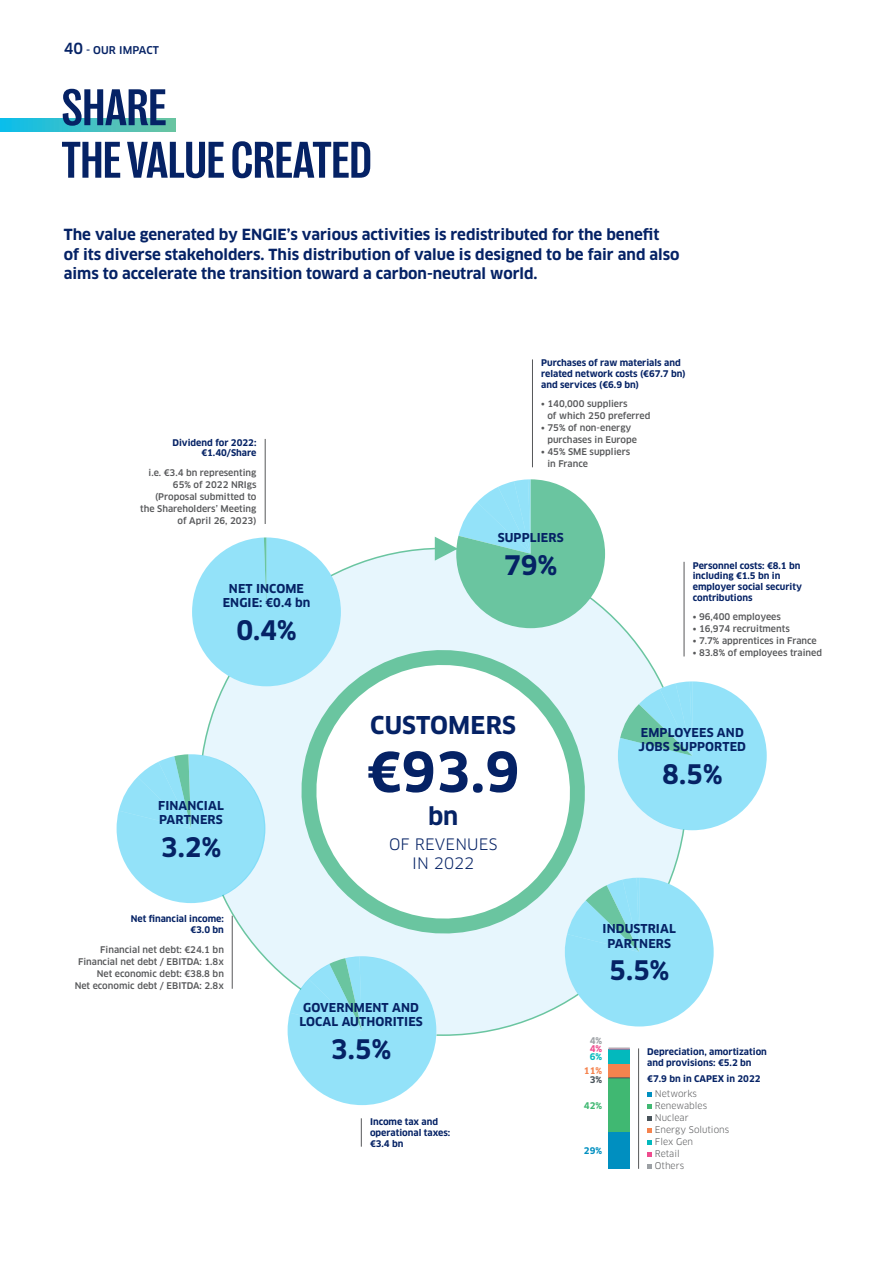
<style>
.page{position:relative;width:893px;height:1263px;background:#fff}
.page>*{position:absolute;margin:0;border:0;box-sizing:border-box;transform-origin:0 0}
.t1{font:700 54px "Clan OT";color:#052265}
.t2{font:700 condensed 52.5px/52.5px "Right Grotesk";color:#052265}
.t3{font:700 26.4px "Clan OT";color:#052265}
.t4{font:700 24px "Clan OT";letter-spacing:.01em;color:#052265}
.t5{font:15.45px/18.5px "Clan OT";letter-spacing:.01em;color:#052265;text-align:center}
.t6{font:700 15px/19.5px "Clan OT";color:#052265}
.t7{font:700 12px/14.4px "Clan OT";letter-spacing:.01em;color:#052265;text-align:center}
.t8{font:500 10.5px "Clan OT";letter-spacing:.01em;color:#052265}
.t9{font:500 9px/12px "Clan OT";color:#57585a}
.t10{font:700 9px/10.8px "Clan OT";color:#052265}
.t11{font:9px "Clan OT";color:#57585a}
.t12{font:700 9px "Clan OT";color:#40b872}
.t13{font:700 9px "Clan OT";color:#008fc0}
.t14{font:700 9px "Clan OT";color:#f5834e}
.t15{font:700 9px "Clan OT";color:#48535a}
.t16{font:700 9px "Clan OT";color:#03b9bd}
.t17{font:700 9px "Clan OT";color:#ef4b8e}
.t18{font:700 9px "Clan OT";color:#9ca0a4}
.s1{font-size:15px}
</style>
<div class="page">
<div style="left:200px;top:548px;width:487px;height:487px;background:#e7f6fd;border-radius:50%"></div>
<svg style="left:287px;top:637px;width:298px;height:297px"></svg>
<svg style="left:304px;top:652px;width:279px;height:279px;fill:#fff"></svg>
<hr style="left:232px;top:916px;width:1px;height:73px;background:#57585a">
<hr style="left:532px;top:359px;width:1px;height:108px;background:#57585a">
<svg style="left:0;top:118px;width:176px;height:14px;background:#3ec0c5"></svg>
<hr style="left:265px;top:439px;width:1px;height:85px;background:#57585a">
<svg style="left:361px;top:1118px;width:1px;height:29px"></svg>
<hr style="left:684px;top:562px;width:1px;height:94px;background:#57585a">
<hr style="left:638px;top:1048px;width:1px;height:121px;background:#57585a">
<svg style="left:647px;top:1092px;width:5px;height:5px"></svg>
<svg style="left:647px;top:1104px;width:5px;height:5px"></svg>
<svg style="left:647px;top:1116px;width:5px;height:5px"></svg>
<svg style="left:647px;top:1128px;width:5px;height:5px"></svg>
<svg style="left:647px;top:1140px;width:5px;height:5px"></svg>
<svg style="left:647px;top:1152px;width:5px;height:5px"></svg>
<svg style="left:647px;top:1164px;width:5px;height:5px"></svg>
<div style="left:608px;top:1132px;width:22px;height:37px;background:#008fc0"></div>
<div style="left:608px;top:1078px;width:22px;height:54px;background:#40b872"></div>
<div style="left:608px;top:1063px;width:22px;height:14px;background:#f5834e"></div>
<div style="left:608px;top:1049px;width:22px;height:14px;background:#03b9bd"></div>
<svg style="left:608px;top:1077px;width:22px;height:1px"></svg>
<svg style="left:608px;top:1047px;width:22px;height:2px"></svg>
<div style="left:192px;top:537px;width:149px;height:149px;background:#93e2f9;border-radius:74px"></div>
<svg style="left:618px;top:681px;width:149px;height:149px"></svg>
<svg style="left:565px;top:878px;width:149px;height:148px"></svg>
<svg style="left:288px;top:956px;width:148px;height:149px"></svg>
<svg style="left:117px;top:754px;width:148px;height:149px"></svg>
<svg style="left:435px;top:479px;width:170px;height:149px"></svg>
<p class="t8" style="left:64px;top:44px;width:97px"><span class="s1">40</span> - OUR IMPACT</p>
<p class="t2" style="left:62px;top:81px;width:311px">SHARE<br>THE VALUE CREATED</p>
<p class="t6" style="left:64px;top:225px;width:617px">The value generated by ENGIE’s various activities is redistributed for the benefit<br>of its diverse stakeholders. This distribution of value is designed to be fair and also aims to accelerate the transition toward a carbon-neutral world.</p>
<p class="t10" style="left:172px;top:437px;width:86px">Dividend for 2022:</p>
<p class="t10" style="left:201px;top:448px;width:57px">€1.40/Share</p>
<p class="t9" style="left:149px;top:467px;width:109px;text-align:right">i.e. €3.4 bn representing<br>65% of 2022 NRIgs</p>
<p class="t9" style="left:140px;top:491px;width:118px;text-align:right">(Proposal submitted to the Shareholders’ Meeting of April 26, 2023)</p>
<p class="t7" style="left:223px;top:581px;width:89px">NET INCOME<br>ENGIE: €0.4 bn</p>
<p class="t3" style="left:236px;top:615px;width:62px">0.4%</p>
<p class="t7" style="left:158px;top:798px;width:67px;text-align:left">FINANCIAL<br>PARTNERS</p>
<p class="t3" style="left:161px;top:831px;width:62px">3.2%</p>
<p class="t10" style="left:131px;top:914px;width:95px;text-align:right">Net financial income: €3.0 bn</p>
<p class="t9" style="left:100px;top:943px;width:125px">Financial net debt: €24.1 bn</p>
<p class="t9" style="left:78px;top:955px;width:147px">Financial net debt / EBITDA: 1.8x</p>
<p class="t9" style="left:97px;top:967px;width:129px">Net economic debt: €38.8 bn</p>
<p class="t9" style="left:75px;top:979px;width:151px">Net economic debt / EBITDA: 2.8x</p>
<p class="t10" style="left:541px;top:358px;width:146px">Purchases of raw materials and related network costs (€67.7 bn) and services (€6.9 bn)</p>
<p class="t9" style="left:547px;top:398px;width:105px;text-indent:-6px">• 140,000 suppliers<br>of which 250 preferred</p>
<p class="t9" style="left:547px;top:422px;width:91px;text-indent:-6px">• 75% of non-energy purchases in Europe</p>
<p class="t9" style="left:547px;top:446px;width:84px;text-indent:-6px">• 45% SME suppliers in France</p>
<p class="t7" style="left:498px;top:530px;width:67px">SUPPLIERS</p>
<p class="t3" style="left:504px;top:549px;width:55px">79%</p>
<p class="t10" style="left:693px;top:560px;width:111px">Personnel costs: €8.1 bn including €1.5 bn in employer social security contributions</p>
<p class="t9" style="left:693px;top:611px;width:90px">• 96,400 employees</p>
<p class="t9" style="left:693px;top:623px;width:99px">• 16,974 recruitments</p>
<p class="t9" style="left:693px;top:635px;width:126px">• 7.7% apprentices in France</p>
<p class="t9" style="left:693px;top:647px;width:131px">• 83.8% of employees trained</p>
<p class="t4" style="left:370px;top:711px;width:147px">CUSTOMERS</p>
<p class="t1" style="left:367px;top:741px;width:154px">€93.9</p>
<p class="t4" style="left:428px;top:802px;width:32px">bn</p>
<p class="t5" style="left:389px;top:835px;width:110px">OF REVENUES<br>IN 2022</p>
<p class="t7" style="left:639px;top:725px;width:109px;text-align:left">EMPLOYEES AND<br>JOBS SUPPORTED</p>
<p class="t3" style="left:662px;top:759px;width:62px">8.5%</p>
<p class="t7" style="left:603px;top:922px;width:75px">INDUSTRIAL<br>PARTNERS</p>
<p class="t3" style="left:609px;top:955px;width:62px">5.5%</p>
<p class="t7" style="left:299px;top:1000px;width:125px">GOVERNMENT AND<br>LOCAL AUTHORITIES</p>
<p class="t3" style="left:331px;top:1033px;width:62px">3.5%</p>
<p class="t10" style="left:370px;top:1116px;width:82px">Income tax and operational taxes: €3.4 bn</p>
<p class="t18" style="left:590px;top:1035px;width:14px">4%</p>
<p class="t17" style="left:590px;top:1043px;width:14px">4%</p>
<p class="t16" style="left:590px;top:1051px;width:14px">6%</p>
<p class="t14" style="left:584px;top:1065px;width:20px">11%</p>
<p class="t15" style="left:590px;top:1074px;width:14px">3%</p>
<p class="t12" style="left:584px;top:1100px;width:20px">42%</p>
<p class="t13" style="left:584px;top:1145px;width:20px">29%</p>
<p class="t10" style="left:647px;top:1046px;width:121px">Depreciation, amortization and provisions: €5.2 bn</p>
<p class="t11" style="left:655px;top:1088px;width:44px">Networks</p>
<p class="t11" style="left:655px;top:1100px;width:54px">Renewables</p>
<p class="t11" style="left:655px;top:1112px;width:35px">Nuclear</p>
<p class="t11" style="left:655px;top:1124px;width:76px">Energy Solutions</p>
<p class="t11" style="left:655px;top:1136px;width:40px">Flex Gen</p>
<p class="t11" style="left:655px;top:1148px;width:26px">Retail</p>
<p class="t11" style="left:655px;top:1160px;width:31px">Others</p>
<p class="t10" style="left:647px;top:1073px;width:115px">€7.9 bn in CAPEX in 2022</p>
</div>
